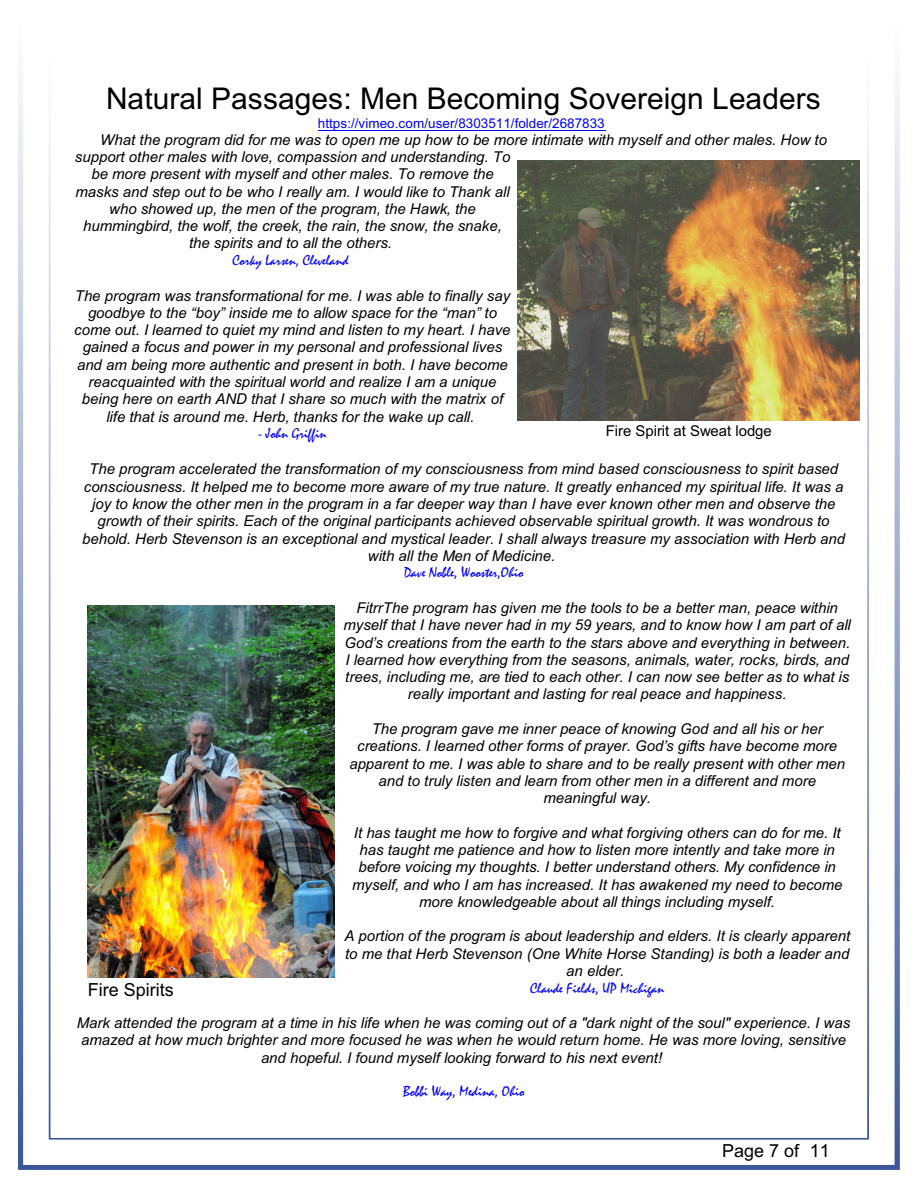
<style>
.page{position:relative;width:918px;height:1188px;background:#fff}
.page>*{position:absolute;margin:0;border:0;box-sizing:border-box;transform-origin:0 0}
.t1{font:30px "Arial";color:#000}
.t2{font:18px "Arial";color:#000}
.t3{font:italic 15px/17.2px "Arial";color:#000;text-align:center}
.t4{font:15px "Mistral";color:#00f}
.t5{font:italic 15px "Mistral";color:#00f}
.t6{font:15px "Arial";color:#000}
.t7{font:13.5px "Arial";color:#00f}
.s1{font-style:normal}
</style>
<div class="page">
<img style="left:18px;top:80px;width:882px;height:1090px">
<img style="left:49px;top:80px;width:820px;height:1060px">
<img style="left:518px;top:160px;width:342px;height:260px">
<img style="left:88px;top:606px;width:247px;height:371px">
<hr style="left:318px;top:130px;width:288px;height:1px;background:#00f">
<h1 class="t1" style="left:106px;top:87px;width:716px">Natural Passages: Men Becoming Sovereign Leaders</h1>
<p class="t7" style="left:318px;top:118px;width:288px">https://vimeo.com/user/8303511/folder/2687833</p>
<p class="t3" style="left:100px;top:132px;width:728px">What the program did for me was to open me up how to be more intimate with myself and other males. How to</p>
<p class="t3" style="left:75px;top:149px;width:437px">support other males with love, compassion and understanding. To</p>
<p class="t3" style="left:91px;top:167px;width:404px">be more present with myself and other males. To remove the</p>
<p class="t3" style="left:75px;top:184px;width:436px">masks and step out to be who I really am. I would like to Thank all</p>
<p class="t3" style="left:109px;top:201px;width:368px">who showed up, the men of the program, the Hawk, the</p>
<p class="t3" style="left:83px;top:219px;width:420px">hummingbird, the wolf, the creek, the rain, the snow, the snake,</p>
<p class="t3" style="left:189px;top:236px;width:205px">the spirits and to all the others.</p>
<p class="t5" style="left:233px;top:255px;width:118px">Corky Larsen, Cleveland</p>
<p class="t3" style="left:74px;top:288px;width:438px">The program was transformational for me. I was able to finally say goodbye to the “boy” inside me to allow space for the “man” to come out. I learned to quiet my mind and listen to my heart. I have gained a focus and power in my personal and professional lives and am being more authentic and present in both. I have become reacquainted with the spiritual world and realize I am a unique being here on earth AND that I share so much with the matrix of life that is around me. Herb, thanks for the wake up call.</p>
<p class="t4" style="left:258px;top:428px;width:70px">- John Griffin</p>
<p class="t3" style="left:82px;top:462px;width:764px">The program accelerated the transformation of my consciousness from mind based consciousness to spirit based consciousness. It helped me to become more aware of my true nature. It greatly enhanced my spiritual life. It was a joy to know the other men in the program in a far deeper way than I have ever known other men and observe the growth of their spirits. Each of the original participants achieved observable spiritual growth. It was wondrous to behold. Herb Stevenson is an exceptional and mystical leader. I shall always treasure my association with Herb and with all the Men of Medicine.</p>
<p class="t5" style="left:404px;top:568px;width:121px">Dave Noble, Wooster,<span class="s1">Ohio</span></p>
<p class="t3" style="left:343px;top:601px;width:509px">FitrrThe program has given me the tools to be a better man, peace within myself that I have never had in my 59 years, and to know how I am part of all God’s creations from the earth to the stars above and everything in between.<br>I learned how everything from the seasons, animals, water, rocks, birds, and trees, including me, are tied to each other. I can now see better as to what is really important and lasting for real peace and happiness.</p>
<p class="t3" style="left:349px;top:722px;width:497px">The program gave me inner peace of knowing God and all his or her creations. I learned other forms of prayer. God’s gifts have become more apparent to me. I was able to share and to be really present with other men and to truly listen and learn from other men in a different and more meaningful way.</p>
<p class="t3" style="left:352px;top:825px;width:492px">It has taught me how to forgive and what forgiving others can do for me. It has taught me patience and how to listen more intently and take more in before voicing my thoughts. I better understand others. My confidence in myself, and who I am has increased. It has awakened my need to become more knowledgeable about all things including myself.</p>
<p class="t3" style="left:345px;top:929px;width:507px">A portion of the program is about leadership and elders. It is clearly apparent to me that Herb Stevenson (One White Horse Standing) is both a leader and an elder.</p>
<p class="t4" style="left:530px;top:983px;width:135px">Claude Fields, UP Michigan</p>
<p class="t3" style="left:77px;top:1016px;width:775px">Mark attended the program at a time in his life when he was coming out of a "dark night of the soul" experience. I was amazed at how much brighter and more focused he was when he would return home. He was more loving, sensitive and hopeful. I found myself looking forward to his next event!</p>
<p class="t4" style="left:403px;top:1087px;width:123px">Bobbi Way, Medina, Ohio</p>
<p class="t6" style="left:606px;top:425px;width:168px">Fire Spirit at Sweat lodge</p>
<p class="t2" style="left:88px;top:983px;width:88px">Fire Spirits</p>
<p class="t2" style="left:722px;top:1144px;width:109px">Page 7 of 11</p>
</div>
